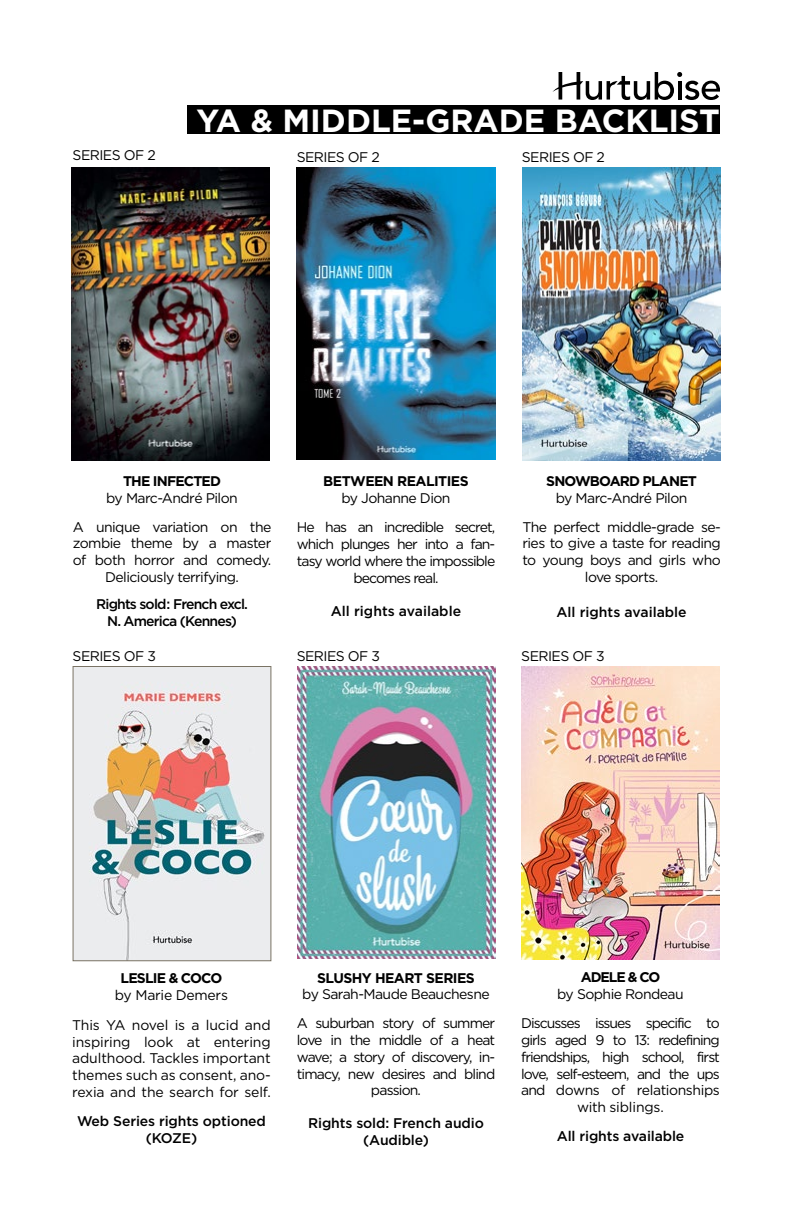
<style>
.page{position:relative;width:792px;height:1224px;background:#fff}
.page>*{position:absolute;margin:0;border:0;box-sizing:border-box;transform-origin:0 0}
.t1{font:700 32px "Gotham";color:#fff}
.t2{font:14px/16.8px "Gotham";letter-spacing:-.04em;color:#000;text-align:center}
.t3{font:14px/16.8px "Gotham";letter-spacing:-.07em;color:#000;text-align:center}
.t4{font:14px/16.8px "Gotham";letter-spacing:-.06em;color:#000;text-align:center}
.t5{font:500 14px/16.8px "Gotham";letter-spacing:-.01em;color:#000;text-align:center}
.t6{font:14px/16.8px "Gotham";letter-spacing:-.065em;color:#000;text-align:center}
.t7{font:700 14px "Gotham";letter-spacing:-.06em;color:#000}
.t8{font:500 14px/16.8px "Gotham";letter-spacing:-.06em;color:#000;text-align:center}
.t9{font:14px/29.6px "Gotham";letter-spacing:-.02em;color:#000;text-align:center}
.t10{font:700 14px "Gotham";letter-spacing:-.04em;color:#000}
</style>
<div class="page">
<div style="left:187px;top:105px;width:533px;height:28px;background:#000"></div>
<img style="left:72px;top:167px;width:198px;height:293px">
<img style="left:297px;top:167px;width:198px;height:293px">
<img style="left:522px;top:167px;width:199px;height:293px">
<svg style="left:553px;top:72px;width:167px;height:28px"></svg>
<img style="left:298px;top:666px;width:197px;height:293px">
<img style="left:521px;top:666px;width:199px;height:294px">
<img style="left:75px;top:668px;width:194px;height:291px">
<div style="left:73px;top:666px;width:198px;height:295px;border:1px solid #7a7364"></div>
<p class="t2" style="left:73px;top:147px;width:85px">SERIES OF 2</p>
<h1 class="t1" style="left:197px;top:102px;width:525px">YA &amp; MIDDLE-GRADE BACKLIST</h1>
<p class="t2" style="left:297px;top:149px;width:85px">SERIES OF 2</p>
<p class="t2" style="left:522px;top:148px;width:85px">SERIES OF 2</p>
<p class="t7" style="left:123px;top:473px;width:100px">THE INFECTED</p>
<p class="t2" style="left:73px;top:483px;width:200px;line-height:28.8px">by Marc-André Pilon<br>A unique variation on the</p>
<p class="t2" style="left:73px;top:535px;width:200px">zombie theme by a master of both horror and comedy.<br>Deliciously terrifying.</p>
<p class="t8" style="left:96px;top:595px;width:153px">Rights sold : French excl.<br>N. America (Kennes)</p>
<p class="t2" style="left:73px;top:647px;width:85px">SERIES OF 3</p>
<p class="t10" style="left:323px;top:473px;width:147px">BETWEEN REALITIES</p>
<p class="t6" style="left:297px;top:483px;width:200px;line-height:29.6px">by Johanne Dion<br>He has an incredible secret,</p>
<p class="t6" style="left:297px;top:536px;width:200px">which plunges her into a fan&shy;tasy world where the impossible becomes real.</p>
<p class="t5" style="left:331px;top:603px;width:132px">All rights available</p>
<p class="t2" style="left:297px;top:647px;width:85px">SERIES OF 3</p>
<p class="t7" style="left:546px;top:473px;width:152px">SNOWBOARD PLANET</p>
<p class="t2" style="left:522px;top:483px;width:200px;line-height:28.8px">by Marc-André Pilon<br>The perfect middle-grade se-</p>
<p class="t2" style="left:522px;top:535px;width:200px">ries to give a taste for reading to young boys and girls who love sports.</p>
<p class="t5" style="left:557px;top:603px;width:132px">All rights available</p>
<p class="t2" style="left:521px;top:647px;width:85px">SERIES OF 3</p>
<p class="t7" style="left:121px;top:970px;width:103px">LESLIE &amp; COCO</p>
<p class="t9" style="left:72px;top:980px;width:200px">by Marie Demers<br>This YA novel is a lucid and</p>
<p class="t2" style="left:72px;top:1033px;width:200px;text-align:justify">inspiring look at entering adulthood. Tackles important themes such as consent, ano&shy;rexia and the search for self.</p>
<p class="t5" style="left:77px;top:1112px;width:190px">Web Series rights optioned (KOZE)</p>
<p class="t10" style="left:317px;top:970px;width:159px">SLUSHY HEART SERIES</p>
<p class="t4" style="left:297px;top:980px;width:200px;line-height:28.8px">by Sarah-Maude Beauchesne<br>A suburban story of summer</p>
<p class="t4" style="left:297px;top:1031px;width:200px">love in the middle of a heat wave; a story of discovery, in&shy;timacy, new desires and blind passion.</p>
<p class="t5" style="left:308px;top:1115px;width:177px">Rights sold: French audio (Audible)</p>
<p class="t7" style="left:581px;top:969px;width:81px">ADELE &amp; CO</p>
<p class="t3" style="left:521px;top:979px;width:200px;line-height:29.6px">by Sophie Rondeau<br>Discusses issues specific to</p>
<p class="t3" style="left:521px;top:1031px;width:200px">girls aged 9 to 13: redefining friendships, high school, first love, self-esteem, and the ups and downs of relationships with siblings.</p>
<p class="t5" style="left:557px;top:1127px;width:129px">All rights available</p>
</div>
